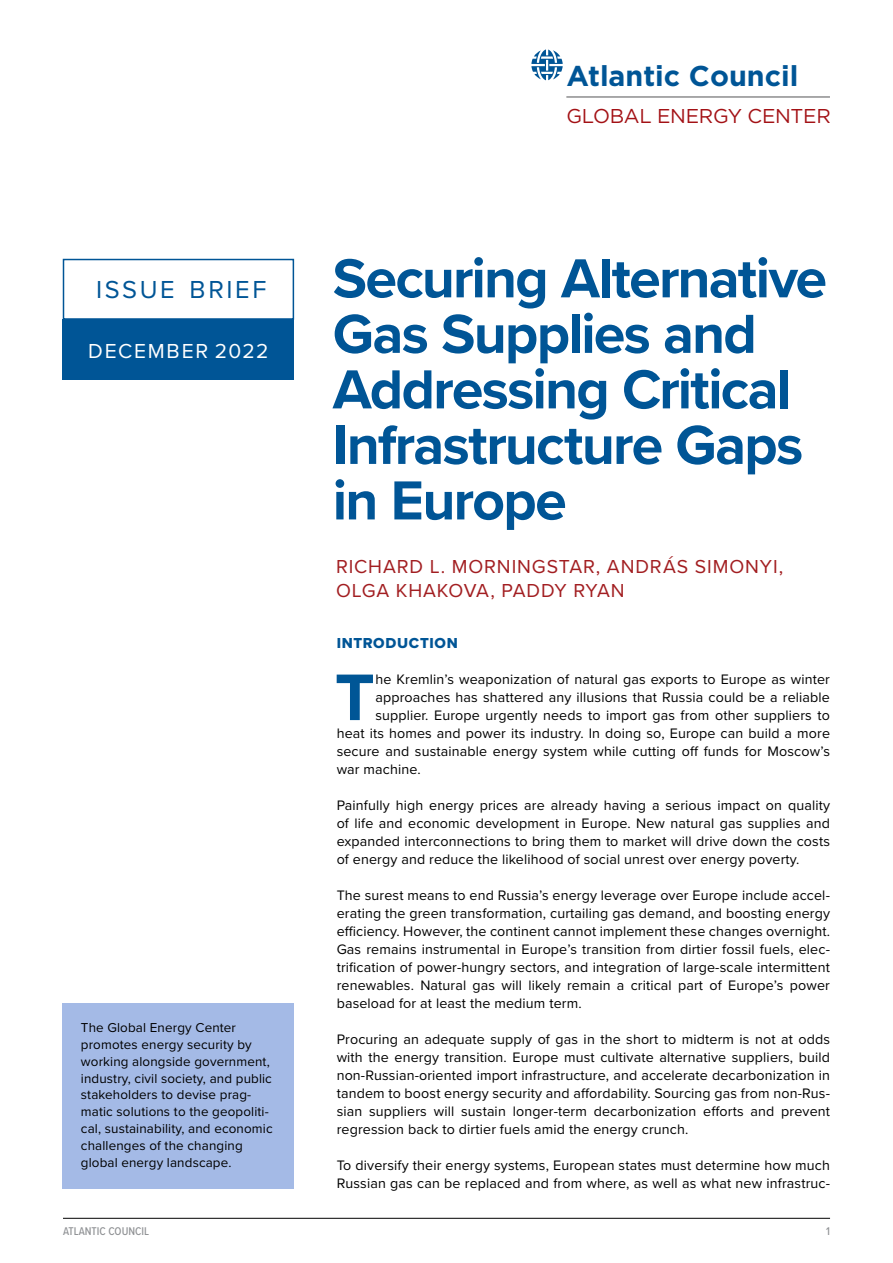
<style>
.page{position:relative;width:893px;height:1263px;background:#fff}
.page>*{position:absolute;margin:0;border:0;box-sizing:border-box;transform-origin:0 0}
.t1{font:700 68.25px "Proxima Nova";color:#005696}
.t2{font:700 57px/55.5px "Proxima Nova";letter-spacing:-.03em;color:#005596}
.t3{font:700 28.65px "Gotham";color:#005596}
.t4{font:25.5px "Proxima Nova";letter-spacing:.1em;color:#005596}
.t5{font:21px "Proxima Nova";letter-spacing:.08em;color:#fff}
.t6{font:19.95px "Gotham";letter-spacing:-.015em;color:#a31115}
.t7{font:19.5px/23.2px "Proxima Nova";letter-spacing:.045em;color:#a21e21}
.t8{font:15px "Proxima Nova Extrabld";letter-spacing:.045em;color:#005596}
.t9{font:14.25px/18px "Proxima Nova";letter-spacing:.01em;color:#000;text-align:justify}
.t10{font:13.35px/17px "Proxima Nova";letter-spacing:.01em;color:#000}
.t11{font:500 11.7px "Proxima Nova Cond";color:#8f9194}
</style>
<div class="page">
<hr style="left:63px;top:1218px;width:767px;height:1px;background:#000">
<svg style="left:531px;top:49px;width:32px;height:31px"></svg>
<hr style="left:566px;top:96px;width:264px;height:1px;background:#58595b">
<div style="left:63px;top:1003px;width:231px;height:186px;background:#a4bae6"></div>
<div style="left:63px;top:320px;width:231px;height:60px;background:#005596"></div>
<div style="left:63px;top:259px;width:231px;height:61px;background:#fff;border:2px solid #005596"></div>
<h3 class="t4" style="left:96px;top:270px;width:172px">ISSUE BRIEF</h3>
<h3 class="t5" style="left:88px;top:335px;width:182px">DECEMBER 2022</h3>
<p class="t10" style="left:81px;top:1018px;width:193px">The Global Energy Center promotes energy security by working alongside government, industry, civil society, and public stakeholders to devise prag&shy;matic solutions to the geopoliti&shy;cal, sustainability, and economic challenges of the changing global energy landscape.</p>
<h3 class="t3" style="left:566px;top:57px;width:233px">Atlantic Council</h3>
<h3 class="t6" style="left:566px;top:104px;width:266px">GLOBAL ENERGY CENTER</h3>
<h2 class="t2" style="left:333px;top:249px;width:496px">Securing Alternative<br>Gas Supplies and<br>Addressing Critical<br>Infrastructure Gaps in Europe</h2>
<h3 class="t7" style="left:336px;top:554px;width:449px">RICHARD L. MORNINGSTAR, ANDRÁS SIMONYI,<br>OLGA KHAKOVA, PADDY RYAN</h3>
<p class="t8" style="left:337px;top:632px;width:123px">INTRODUCTION</p>
<h1 class="t1" style="left:335px;top:646px;width:41px">T</h1>
<p class="t9" style="left:375px;top:670px;width:456px">he Kremlin’s weaponization of natural gas exports to Europe as winter</p>
<p class="t9" style="left:375px;top:688px;width:456px">approaches has shattered any illusions that Russia could be a reliable</p>
<p class="t9" style="left:375px;top:706px;width:456px">supplier. Europe urgently needs to import gas from other suppliers to</p>
<p class="t9" style="left:337px;top:724px;width:495px">heat its homes and power its industry. In doing so, Europe can build a more</p>
<p class="t9" style="left:337px;top:742px;width:495px">secure and sustainable energy system while cutting off funds for Moscow’s</p>
<p class="t9" style="left:337px;top:760px;width:86px">war machine.</p>
<p class="t9" style="left:337px;top:796px;width:495px">Painfully high energy prices are already having a serious impact on quality of life and economic development in Europe. New natural gas supplies and expanded interconnections to bring them to market will drive down the costs of energy and reduce the likelihood of social unrest over energy poverty.</p>
<p class="t9" style="left:337px;top:886px;width:495px">The surest means to end Russia’s energy leverage over Europe include accel&shy;erating the green transformation, curtailing gas demand, and boosting energy efficiency. However, the continent cannot implement these changes overnight.<br>Gas remains instrumental in Europe’s transition from dirtier fossil fuels, elec&shy;trification of power-hungry sectors, and integration of large-scale intermittent renewables. Natural gas will likely remain a critical part of Europe’s power baseload for at least the medium term.</p>
<p class="t9" style="left:337px;top:1030px;width:495px">Procuring an adequate supply of gas in the short to midterm is not at odds with the energy transition. Europe must cultivate alternative suppliers, build non-Russian-oriented import infrastructure, and accelerate decarbonization in tandem to boost energy security and affordability. Sourcing gas from non-Rus&shy;sian suppliers will sustain longer-term decarbonization efforts and prevent regression back to dirtier fuels amid the energy crunch.</p>
<p class="t9" style="left:337px;top:1156px;width:495px">To diversify their energy systems, European states must determine how much<br>Russian gas can be replaced and from where, as well as what new infrastruc-</p>
<p class="t11" style="left:63px;top:1222px;width:88px">ATLANTIC COUNCIL</p>
<p class="t11" style="left:826px;top:1222px;width:5px">1</p>
</div>
